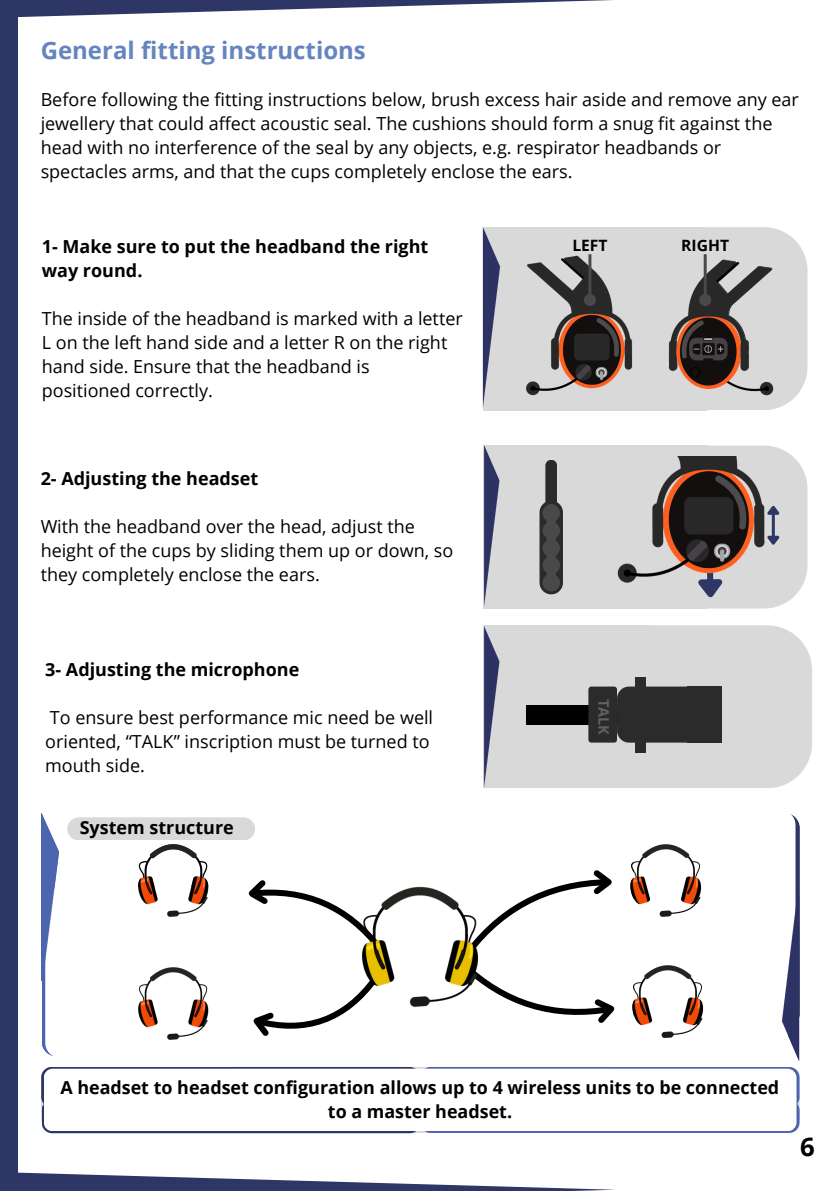
<style>
.page{position:relative;width:839px;height:1191px;background:#fff}
.page>*{position:absolute;margin:0;border:0;box-sizing:border-box;transform-origin:0 0}
.t1{font:700 25.6px "Open Sans";color:#000}
.t2{font:700 24px "Open Sans";color:#6485c0}
.t3{font:18px/24px "Open Sans";color:#000}
.t4{font:700 18px/23.8px "Open Sans";color:#000;text-align:center}
.t5{font:700 15.6px "Open Sans";color:#000}
.t6{font:700 14.6px "Open Sans";color:#616161}
</style>
<div class="page">
<img style="left:42px;top:814px;width:16px;height:53px">
<img style="left:788px;top:1037px;width:11px;height:24px">
<svg style="left:41px;top:1067px;width:758px;height:66px;background:#536397"></svg>
<div style="left:44px;top:1069px;width:752px;height:62px;background:#fff;border-radius:9px"></div>
<svg style="left:482px;top:870px;width:133px;height:153px"></svg>
<img style="left:354px;top:880px;width:128px;height:137px;border-radius:24px">
<svg style="left:42px;top:867px;width:357px;height:190px"></svg>
<svg style="left:781px;top:814px;width:18px;height:223px"></svg>
<div style="left:483px;top:445px;width:224px;height:164px;background:#d9d9d9"></div>
<img style="left:484px;top:446px;width:16px;height:160px">
<svg style="left:545px;top:460px;width:12px;height:42px"></svg>
<div style="left:539px;top:501px;width:24px;height:93px;background:#2b2b2b;border-radius:12px"></div>
<div style="left:542px;top:504px;width:18px;height:18px;background:#4a4949;border-radius:50%"></div>
<div style="left:542px;top:522px;width:18px;height:17px;background:#4a4949;border-radius:50%"></div>
<div style="left:542px;top:539px;width:18px;height:18px;background:#4a4949;border-radius:50%"></div>
<div style="left:542px;top:556px;width:18px;height:18px;background:#4a4949;border-radius:50%"></div>
<div style="left:542px;top:574px;width:18px;height:17px;background:#4a4949;border-radius:50%"></div>
<div style="left:546px;top:504px;width:10px;height:87px;background:#4a4949;border-radius:5px"></div>
<svg style="left:707px;top:227px;width:100px;height:183px;background:#dcdcdc"></svg>
<div style="left:483px;top:227px;width:224px;height:184px;background:#d9d9d9"></div>
<img style="left:482px;top:227px;width:19px;height:180px">
<img style="left:526px;top:254px;width:107px;height:142px">
<img style="left:706px;top:254px;width:69px;height:144px">
<img style="left:668px;top:258px;width:104px;height:131px">
<hr style="left:588px;top:254px;width:3px;height:41px;background:#4a4949">
<div style="left:585px;top:295px;width:9px;height:9px;background:#4a4949;border-radius:50%"></div>
<div style="left:584px;top:294px;width:12px;height:12px;border:3px solid #4a4949;border-radius:50%"></div>
<hr style="left:703px;top:254px;width:3px;height:41px;background:#4a4949">
<div style="left:700px;top:295px;width:9px;height:9px;background:#4a4949;border-radius:50%"></div>
<div style="left:699px;top:294px;width:12px;height:12px;border:3px solid #4a4949;border-radius:50%"></div>
<svg style="left:617px;top:446px;width:190px;height:163px"></svg>
<img style="left:134px;top:840px;width:76px;height:83px;border-radius:24px">
<img style="left:134px;top:963px;width:76px;height:83px;border-radius:24px">
<img style="left:626px;top:840px;width:76px;height:83px;border-radius:24px">
<img style="left:628px;top:961px;width:76px;height:83px;border-radius:24px">
<div style="left:67px;top:818px;width:188px;height:22px;background:#d9d9d9"></div>
<div style="left:0;top:0;width:18px;height:1190px;background:#2d3664"></div>
<svg style="left:0;top:1172px;width:615px;height:19px;fill:#2d3664"></svg>
<svg style="left:18px;top:0;width:595px;height:18px"></svg>
<div style="left:483px;top:625px;width:329px;height:163px;background:#d9d9d9"></div>
<div style="left:527px;top:705px;width:92px;height:20px;background:#000"></div>
<div style="left:617px;top:687px;width:85px;height:56px;background:#2b2b2b;border-radius:12px"></div>
<div style="left:588px;top:687px;width:29px;height:56px;background:#2b2b2b;border-radius:3px"></div>
<div style="left:635px;top:677px;width:11px;height:75px;background:#2b2b2b"></div>
<div style="left:686px;top:687px;width:35px;height:56px;background:#2b2b2b"></div>
<img style="left:483px;top:627px;width:21px;height:161px">
<h2 class="t2" style="left:41px;top:34px;width:327px">General fitting instructions</h2>
<p class="t3" style="left:41px;top:87px;width:759px">Before following the fitting instructions below, brush excess hair aside and remove any ear jewellery that could affect acoustic seal. The cushions should form a snug fit against the head with no interference of the seal by any objects, e.g. respirator headbands or spectacles arms, and that the cups completely enclose the ears.</p>
<p class="t4" style="left:42px;top:234px;width:388px;text-align:left">1- Make sure to put the headband the right way round.</p>
<p class="t3" style="left:42px;top:306px;width:422px">The inside of the headband is marked with a letter L on the left hand side and a letter R on the right hand side. Ensure that the headband is positioned correctly.</p>
<p class="t4" style="left:41px;top:466px;width:219px">2- Adjusting the headset</p>
<p class="t3" style="left:41px;top:514px;width:414px">With the headband over the head, adjust the height of the cups by sliding them up or down, so they completely enclose the ears.</p>
<p class="t5" style="left:572px;top:234px;width:37px">LEFT</p>
<p class="t5" style="left:681px;top:234px;width:49px">RIGHT</p>
<p class="t4" style="left:45px;top:657px;width:255px">3- Adjusting the microphone</p>
<p class="t3" style="left:45px;top:705px;width:389px">To ensure best performance mic need be well oriented, “TALK” inscription must be turned to mouth side.</p>
<p class="t6" style="left:614px;top:699px;width:38px;rotate:90deg">TALK</p>
<p class="t4" style="left:80px;top:815px;width:156px">System structure</p>
<p class="t4" style="left:60px;top:1075px;width:720px">A headset to headset configuration allows up to 4 wireless units to be connected to a master headset.</p>
<p class="t1" style="left:800px;top:1129px;width:16px">6</p>
</div>
